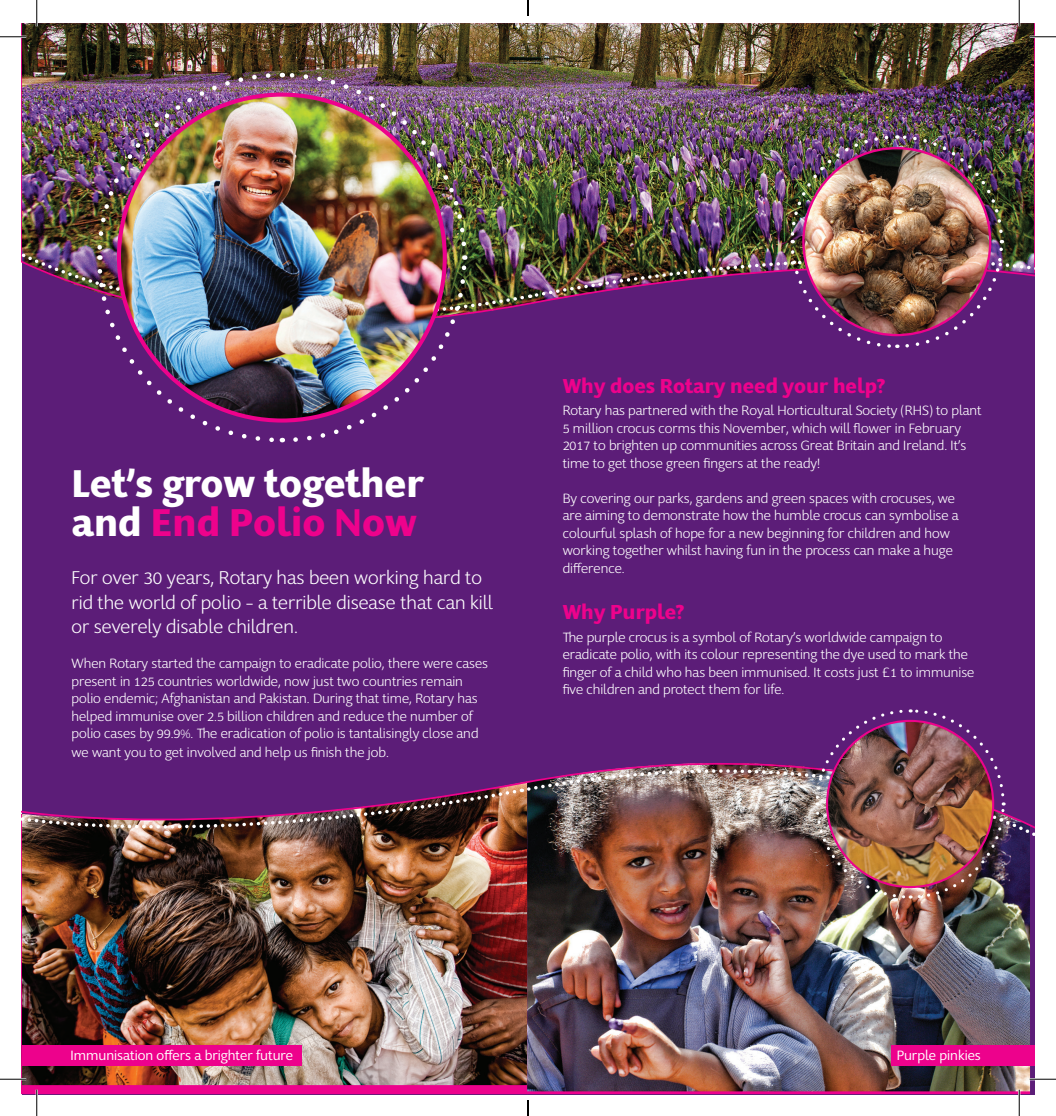
<style>
.page{position:relative;width:1056px;height:1116px;background:#fff}
.page>*{position:absolute;margin:0;border:0;box-sizing:border-box;transform-origin:0 0}
.t1{font:700 40.25px/38.5px "Supra Classic";color:#fff}
.t2{font:700 21px "Supra Classic";color:#ed028c}
.t3{font:300 19.25px/24.5px "Supra Classic";color:#fff}
.t4{font:300 14px/17.5px "Supra Classic";color:#fff}
.t5{font:14px "Supra Classic";color:#fff}
.s1{color:#ed028c}
</style>
<div class="page">
<div style="left:22px;top:36px;width:1012px;height:1057px;background:#5c1d78"></div>
<img style="left:22px;top:23px;width:1012px;height:211px">
<svg style="left:22px;top:1084px;width:505px;height:9px;background:#df0e85"></svg>
<img style="left:22px;top:850px;width:505px;height:234px">
<img style="left:22px;top:234px;width:507px;height:80px">
<svg style="left:291px;top:255px;width:178px;height:187px"></svg>
<img style="left:282px;top:70px;width:187px;height:179px">
<img style="left:95px;top:71px;width:178px;height:189px">
<svg style="left:95px;top:266px;width:188px;height:177px"></svg>
<img style="left:119px;top:95px;width:326px;height:325px;border-radius:163px">
<img style="left:529px;top:133px;width:505px;height:215px">
<img style="left:803px;top:148px;width:187px;height:187px;border-radius:93px">
<img style="left:527px;top:852px;width:503px;height:239px">
<img style="left:22px;top:762px;width:1012px;height:88px">
<img style="left:814px;top:709px;width:192px;height:191px">
<img style="left:827px;top:720px;width:166px;height:166px;border-radius:83px">
<div style="left:22px;top:1045px;width:279px;height:20px;background:#ed028c"></div>
<div style="left:891px;top:1045px;width:143px;height:20px;background:#ed028c"></div>
<hr style="left:0;top:36px;width:26px;height:2px;background:#fff">
<hr style="left:1029px;top:36px;width:27px;height:2px;background:#fff">
<hr style="left:0;top:1077px;width:26px;height:3px;background:#fff">
<hr style="left:1029px;top:1077px;width:27px;height:3px;background:#fff">
<hr style="left:36px;top:0;width:2px;height:26px;background:#fff">
<hr style="left:36px;top:1089px;width:2px;height:26px;background:#fff">
<hr style="left:1018px;top:0;width:2px;height:26px;background:#fff">
<hr style="left:1018px;top:1089px;width:2px;height:26px;background:#fff">
<svg style="left:0;top:36px;width:26px;height:1px"></svg>
<svg style="left:1029px;top:36px;width:27px;height:1px"></svg>
<svg style="left:0;top:1078px;width:26px;height:1px"></svg>
<svg style="left:1029px;top:1078px;width:27px;height:1px"></svg>
<svg style="left:36px;top:0;width:1px;height:26px"></svg>
<svg style="left:36px;top:1089px;width:1px;height:26px"></svg>
<svg style="left:1019px;top:0;width:1px;height:26px"></svg>
<svg style="left:1019px;top:1089px;width:1px;height:26px"></svg>
<svg style="left:527px;top:0;width:2px;height:16px"></svg>
<svg style="left:527px;top:1100px;width:2px;height:15px"></svg>
<p class="t1" style="left:71px;top:464px;width:354px">Let’s grow together and <span class="s1">End Polio Now</span></p>
<p class="t3" style="left:71px;top:565px;width:423px">For over 30 years, Rotary has been working hard to rid the world of polio – a terrible disease that can kill or severely disable children.</p>
<p class="t4" style="left:71px;top:655px;width:418px">When Rotary started the campaign to eradicate polio, there were cases present in 125 countries worldwide, now just two countries remain polio endemic; Afghanistan and Pakistan. During that time, Rotary has helped immunise over 2.5 billion children and reduce the number of polio cases by 99.9%. The eradication of polio is tantalisingly close and</p>
<p class="t4" style="left:71px;top:743px;width:319px">we want you to get involved and help us finish the job.</p>
<p class="t2" style="left:563px;top:371px;width:324px">Why does Rotary need your help?</p>
<p class="t4" style="left:563px;top:402px;width:420px">Rotary has partnered with the Royal Horticultural Society (RHS) to plant 5 million crocus corms this November, which will flower in February 2017 to brighten up communities across Great Britain and Ireland. It’s time to get those green fingers at the ready!</p>
<p class="t4" style="left:563px;top:489px;width:397px">By covering our parks, gardens and green spaces with crocuses, we are aiming to demonstrate how the humble crocus can symbolise a colourful splash of hope for a new beginning for children and how working together whilst having fun in the process can make a huge difference.</p>
<p class="t2" style="left:563px;top:597px;width:123px">Why Purple?</p>
<p class="t4" style="left:563px;top:628px;width:413px">The purple crocus is a symbol of Rotary’s worldwide campaign to eradicate polio, with its colour representing the dye used to mark the finger of a child who has been immunised. It costs just £1 to immunise five children and protect them for life.</p>
<p class="t5" style="left:71px;top:1046px;width:224px">Immunisation offers a brighter future</p>
<p class="t5" style="left:897px;top:1046px;width:86px">Purple pinkies</p>
</div>
